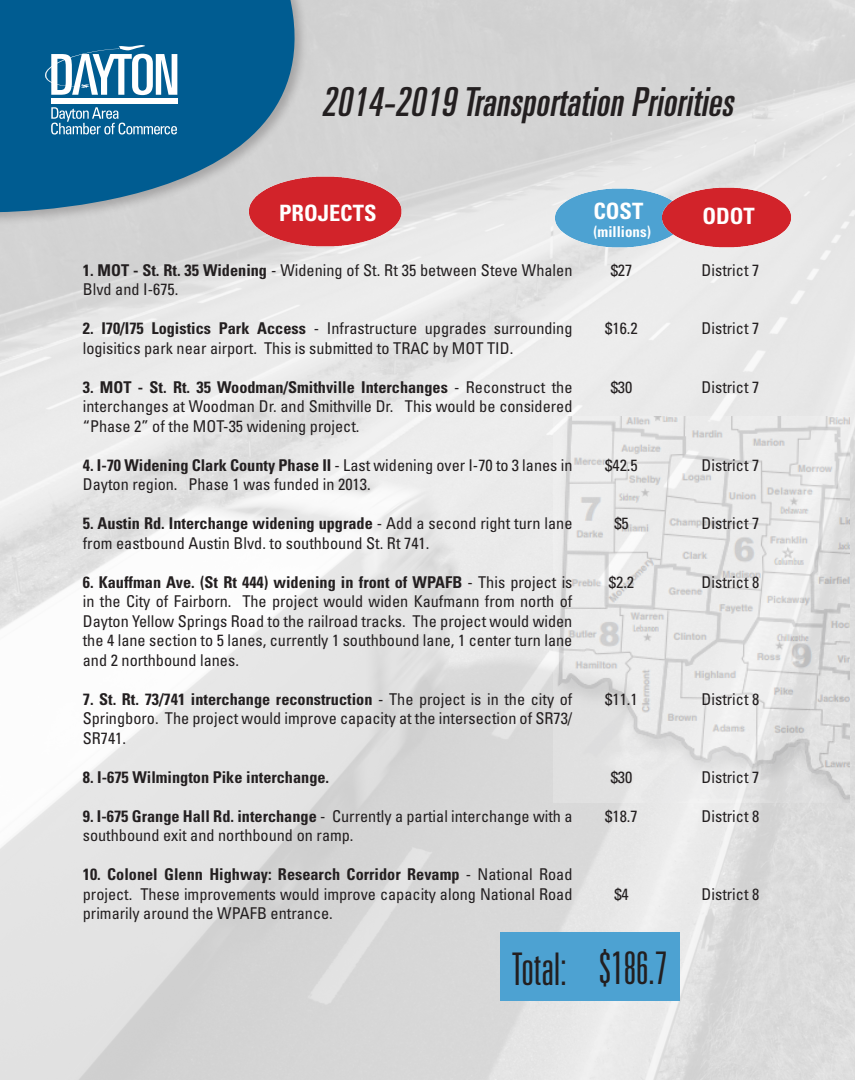
<style>
.page{position:relative;width:855px;height:1080px;background:#fff}
.page>*{position:absolute;margin:0;border:0;box-sizing:border-box;transform-origin:0 0}
.t1{font:300 ultra-condensed 45px "Univers LT Std";color:#231f20}
.t2{font:italic ultra-condensed 40px "Univers LT Std";color:#231f20}
.t3{font:700 condensed 22.5px "Univers LT Std";color:#fff}
.t4{font:condensed 16.25px/19.5px "Univers LT Std";color:#231f20}
.t5{font:700 condensed 16.25px "Univers LT Std";color:#231f20}
.t6{font:700 condensed 15px "Univers LT Std";color:#fff}
.s1{font-weight:700}
</style>
<div class="page">
<div style="left:0;top:0;width:308px;height:226px;background:#d3d3d3"></div>
<svg style="left:0;top:0;width:354px;height:219px;fill:#005c91"></svg>
<img style="left:553px;top:416px;width:297px;height:387px">
<div style="left:51px;top:99px;width:126px;height:5px;background:#fff"></div>
<svg style="left:51px;top:107px;width:126px;height:28px"></svg>
<svg style="left:45px;top:45px;width:132px;height:50px"></svg>
<img style="left:244px;top:171px;width:167px;height:81px">
<img style="left:550px;top:183px;width:143px;height:70px">
<img style="left:657px;top:182px;width:143px;height:70px">
<div style="left:500px;top:932px;width:180px;height:69px;background:#4da2d2"></div>
<p class="t2" style="left:321px;top:79px;width:421px">2014-2019 TransportationPriorities</p>
<p class="t3" style="left:279px;top:199px;width:99px">PROJECTS</p>
<p class="t3" style="left:593px;top:197px;width:52px">COST</p>
<p class="t6" style="left:593px;top:222px;width:59px">(millions)</p>
<p class="t3" style="left:702px;top:202px;width:54px">ODOT</p>
<p class="t4" style="left:83px;top:260px;width:491px"><span class="s1">1. MOT - St. Rt. 35 Widening</span> - Widening of St. Rt 35 between Steve Whalen<br>Blvd and I-675.</p>
<p class="t4" style="left:83px;top:319px;width:491px"><span class="s1">2. I70/I75 Logistics Park Access</span> - Infrastructure upgrades surrounding logisitics park near airport. This is submitted to TRAC by MOT TID.</p>
<p class="t4" style="left:83px;top:377px;width:491px;text-align:justify"><span class="s1">3. MOT - St. Rt. 35 Woodman/Smithville Interchanges</span> - Reconstruct the interchanges at Woodman Dr. and Smithville Dr. This would be considered “Phase 2” of the MOT-35 widening project.</p>
<p class="t4" style="left:83px;top:455px;width:491px"><span class="s1">4. I-70 Widening Clark County Phase II</span> - Last widening over I-70 to 3 lanes in<br>Dayton region. Phase 1 was funded in 2013.</p>
<p class="t4" style="left:83px;top:514px;width:491px"><span class="s1">5. Austin Rd. Interchange widening upgrade</span> - Add a second right turn lane from eastbound Austin Blvd. to southbound St. Rt 741.</p>
<p class="t4" style="left:83px;top:572px;width:491px;text-align:justify"><span class="s1">6. Kauffman Ave. (St Rt 444) widening in front of WPAFB</span> - This project is in the City of Fairborn. The project would widen Kaufmann from north of Dayton Yellow Springs Road to the railroad tracks. The project would widen the 4 lane section to 5 lanes, currently 1 southbound lane, 1 center turn lane and 2 northbound lanes.</p>
<p class="t4" style="left:83px;top:689px;width:491px;text-align:justify"><span class="s1">7. St. Rt. 73/741 interchange reconstruction</span> - The project is in the city of Springboro. The project would improve capacity at the intersection of SR73/ SR741.</p>
<p class="t5" style="left:83px;top:767px;width:248px">8. I-675 Wilmington Pike interchange.</p>
<p class="t4" style="left:83px;top:806px;width:491px"><span class="s1">9. I-675 Grange Hall Rd. interchange</span> - Currently a partial interchange with a southbound exit and northbound on ramp.</p>
<p class="t4" style="left:83px;top:865px;width:491px;text-align:justify"><span class="s1">10. Colonel Glenn Highway: Research Corridor Revamp</span> - National Road project. These improvements would improve capacity along National Road primarily around the WPAFB entrance.</p>
<p class="t4" style="left:611px;top:260px;width:23px">$27</p>
<p class="t4" style="left:605px;top:319px;width:34px">$16.2</p>
<p class="t4" style="left:611px;top:377px;width:23px">$30</p>
<p class="t4" style="left:605px;top:455px;width:34px">$42.5</p>
<p class="t4" style="left:614px;top:514px;width:16px">$5</p>
<p class="t4" style="left:609px;top:572px;width:27px">$2.2</p>
<p class="t4" style="left:605px;top:689px;width:34px">$11.1</p>
<p class="t4" style="left:611px;top:767px;width:23px">$30</p>
<p class="t4" style="left:605px;top:806px;width:34px">$18.7</p>
<p class="t4" style="left:614px;top:884px;width:16px">$4</p>
<p class="t4" style="left:702px;top:260px;width:59px">District 7</p>
<p class="t4" style="left:702px;top:319px;width:59px">District 7</p>
<p class="t4" style="left:702px;top:377px;width:59px">District 7</p>
<p class="t4" style="left:702px;top:455px;width:59px">District 7</p>
<p class="t4" style="left:702px;top:514px;width:59px">District 7</p>
<p class="t4" style="left:702px;top:572px;width:59px">District 8</p>
<p class="t4" style="left:702px;top:689px;width:59px">District 8</p>
<p class="t4" style="left:702px;top:767px;width:59px">District 7</p>
<p class="t4" style="left:702px;top:806px;width:59px">District 8</p>
<p class="t4" style="left:702px;top:884px;width:59px">District 8</p>
<p class="t1" style="left:511px;top:946px;width:57px">Total:</p>
<p class="t1" style="left:599px;top:945px;width:70px">$186.7</p>
</div>
